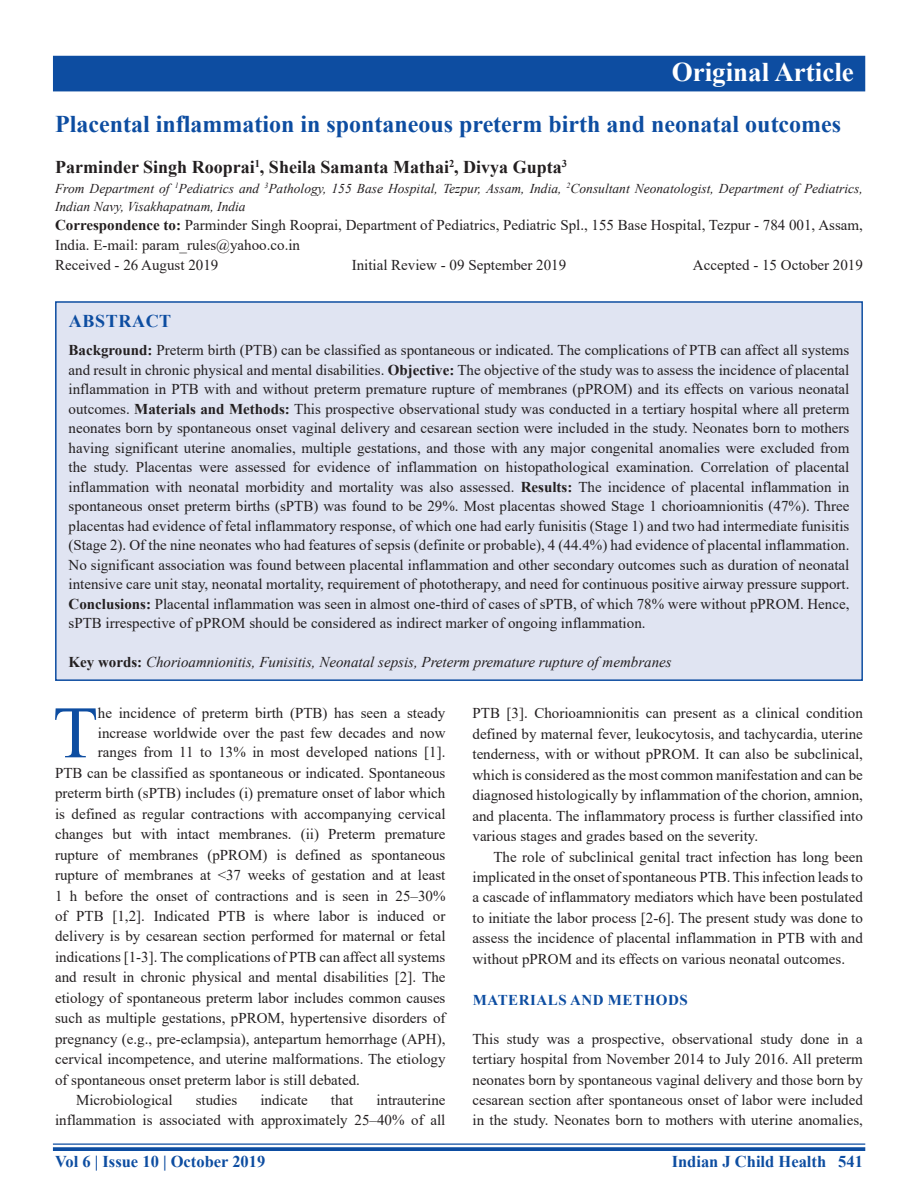
<style>
.page{position:relative;width:918px;height:1188px;background:#fff}
.page>*{position:absolute;margin:0;border:0;box-sizing:border-box;transform-origin:0 0}
.DROP_CAP_TX{font:73.95px "Times New Roman";color:#0d4da1}
.AH{font:700 27px "Times New Roman";color:#fff}
.AT{font:700 24px "Times New Roman";color:#0d4da1}
.AU{font:700 18px "Times New Roman";color:#231f20}
.ABSH{font:700 18px "Times New Roman";letter-spacing:.035em;color:#0d4da1}
.RF{font:700 16.5px "Times New Roman";color:#0d4da1}
.ABS{font:15px/19.5px "Times New Roman";color:#231f20;text-align:justify}
.DROP_CAP_TX-2{font:15px "Times New Roman";color:#231f20}
.TX{font:15px/20.4px "Times New Roman";color:#231f20;text-align:justify}
.TXFL{font:15px/20.4px "Times New Roman";color:#231f20;text-align:justify}
.ADD{font:15px/19.5px "Times New Roman";color:#231f20}
.KWD{font:italic 15px "Times New Roman";color:#231f20}
.HIS{font:15px "Times New Roman";color:#231f20}
.t1{font:700 15px "Times New Roman";letter-spacing:.035em;color:#0d4da1}
.AFF{font:italic 13.5px/18px "Times New Roman";color:#231f20}
.s1{font-weight:700}
.s2{font-weight:700;font-style:normal}
</style>
<div class="page">
<hr style="left:53px;top:1143px;width:812px;height:2px;background:#0d4da1">
<svg style="left:53px;top:1147px;width:812px;height:4px;background:#1b57a6"></svg>
<div style="left:53px;top:56px;width:812px;height:35px;background:#0d4da1"></div>
<div style="left:56px;top:302px;width:806px;height:378px;background:#e0e4f2"></div>
<div style="left:55px;top:301px;width:808px;height:380px;border:2px solid #0d4da1"></div>
<p class="AH" style="left:672px;top:52px;width:184px">Original Article</p>
<p class="AT" style="left:55px;top:106px;width:788px">Placental inflammation in spontaneous preterm birth and neonatal outcomes</p>
<p class="AU" style="left:55px;top:154px;width:513px">Parminder Singh Rooprai<sup>1</sup>, Sheila Samanta Mathai<sup>2</sup>, Divya Gupta<sup>3</sup></p>
<p class="AFF" style="left:55px;top:179px;width:809px">From Department of <sup>1</sup>Pediatrics and <sup>3</sup>Pathology, 155 Base Hospital, Tezpur, Assam, India, <sup>2</sup>Consultant Neonatologist, Department of Pediatrics,<br>Indian Navy, Visakhapatnam, India</p>
<p class="ADD" style="left:55px;top:215px;width:809px"><span class="s1">Correspondence to:</span> Parminder Singh Rooprai, Department of Pediatrics, Pediatric Spl., 155 Base Hospital, Tezpur - 784 001, Assam,<br>India. E-mail: param_rules@yahoo.co.in</p>
<p class="HIS" style="left:55px;top:254px;width:165px">Received - 26 August 2019</p>
<p class="HIS" style="left:352px;top:254px;width:216px">Initial Review - 09 September 2019</p>
<p class="HIS" style="left:693px;top:254px;width:171px">Accepted - 15 October 2019</p>
<p class="ABSH" style="left:69px;top:308px;width:104px">ABSTRACT</p>
<p class="ABS" style="left:69px;top:340px;width:782px"><span class="s1">Background:</span> Preterm birth (PTB) can be classified as spontaneous or indicated. The complications of PTB can affect all systems and result in chronic physical and mental disabilities. <span class="s1">Objective:</span> The objective of the study was to assess the incidence of placental inflammation in PTB with and without preterm premature rupture of membranes (pPROM) and its effects on various neonatal outcomes. <span class="s1">Materials and Methods:</span> This prospective observational study was conducted in a tertiary hospital where all preterm neonates born by spontaneous onset vaginal delivery and cesarean section were included in the study. Neonates born to mothers having significant uterine anomalies, multiple gestations, and those with any major congenital anomalies were excluded from the study. Placentas were assessed for evidence of inflammation on histopathological examination. Correlation of placental inflammation with neonatal morbidity and mortality was also assessed. <span class="s1">Results:</span> The incidence of placental inflammation in spontaneous onset preterm births (sPTB) was found to be 29%. Most placentas showed Stage 1 chorioamnionitis (47%). Three placentas had evidence of fetal inflammatory response, of which one had early funisitis (Stage 1) and two had intermediate funisitis (Stage 2). Of the nine neonates who had features of sepsis (definite or probable), 4 (44.4%) had evidence of placental inflammation.<br>No significant association was found between placental inflammation and other secondary outcomes such as duration of neonatal intensive care unit stay, neonatal mortality, requirement of phototherapy, and need for continuous positive airway pressure support.<br><span class="s1">Conclusions:</span> Placental inflammation was seen in almost one-third of cases of sPTB, of which 78% were without pPROM. Hence, sPTB irrespective of pPROM should be considered as indirect marker of ongoing inflammation.</p>
<p class="KWD" style="left:69px;top:652px;width:605px"><span class="s2">Key words:</span> Chorioamnionitis, Funisitis, Neonatal sepsis, Preterm premature rupture of membranes</p>
<p class="DROP_CAP_TX" style="left:53px;top:680px;width:47px">T</p>
<p class="DROP_CAP_TX-2" style="left:98px;top:703px;width:349px">he incidence of preterm birth (PTB) has seen a steady</p>
<p class="DROP_CAP_TX-2" style="left:98px;top:722px;width:349px">increase worldwide over the past few decades and now</p>
<p class="DROP_CAP_TX-2" style="left:98px;top:742px;width:349px">ranges from 11 to 13% in most developed nations [1].</p>
<p class="DROP_CAP_TX-2" style="left:55px;top:762px;width:392px">PTB can be classified as spontaneous or indicated. Spontaneous</p>
<p class="DROP_CAP_TX-2" style="left:55px;top:783px;width:392px">preterm birth (sPTB) includes (i) premature onset of labor which</p>
<p class="DROP_CAP_TX-2" style="left:55px;top:803px;width:392px">is defined as regular contractions with accompanying cervical</p>
<p class="DROP_CAP_TX-2" style="left:55px;top:824px;width:392px">changes but with intact membranes. (ii) Preterm premature</p>
<p class="DROP_CAP_TX-2" style="left:55px;top:844px;width:392px">rupture of membranes (pPROM) is defined as spontaneous</p>
<p class="DROP_CAP_TX-2" style="left:55px;top:864px;width:392px">rupture of membranes at &lt;37 weeks of gestation and at least</p>
<p class="DROP_CAP_TX-2" style="left:55px;top:885px;width:392px">1 h before the onset of contractions and is seen in 25–30%</p>
<p class="DROP_CAP_TX-2" style="left:55px;top:905px;width:392px">of PTB [1,2]. Indicated PTB is where labor is induced or</p>
<p class="DROP_CAP_TX-2" style="left:55px;top:926px;width:392px">delivery is by cesarean section performed for maternal or fetal</p>
<p class="DROP_CAP_TX-2" style="left:55px;top:946px;width:392px">indications [1-3]. The complications of PTB can affect all systems</p>
<p class="DROP_CAP_TX-2" style="left:55px;top:967px;width:392px">and result in chronic physical and mental disabilities [2]. The</p>
<p class="DROP_CAP_TX-2" style="left:55px;top:987px;width:392px">etiology of spontaneous preterm labor includes common causes</p>
<p class="DROP_CAP_TX-2" style="left:55px;top:1008px;width:392px">such as multiple gestations, pPROM, hypertensive disorders of</p>
<p class="DROP_CAP_TX-2" style="left:55px;top:1028px;width:392px">pregnancy (e.g., pre-eclampsia), antepartum hemorrhage (APH),</p>
<p class="DROP_CAP_TX-2" style="left:55px;top:1049px;width:392px">cervical incompetence, and uterine malformations. The etiology</p>
<p class="DROP_CAP_TX-2" style="left:55px;top:1069px;width:306px">of spontaneous onset preterm labor is still debated.</p>
<p class="TX" style="left:76px;top:1089px;width:98px">Microbiological</p>
<p class="TX" style="left:196px;top:1089px;width:43px">studies</p>
<p class="TX" style="left:260px;top:1089px;width:49px">indicate</p>
<p class="TX" style="left:331px;top:1089px;width:24px">that</p>
<p class="TX" style="left:55px;top:1089px;width:392px;text-align:right">intrauterine<br>inflammation is associated with approximately 25–40% of all</p>
<p class="TX" style="left:472px;top:703px;width:392px">PTB [3]. Chorioamnionitis can present as a clinical condition defined by maternal fever, leukocytosis, and tachycardia, uterine tenderness, with or without pPROM. It can also be subclinical, which is considered as the most common manifestation and can be diagnosed histologically by inflammation of the chorion, amnion, and placenta. The inflammatory process is further classified into various stages and grades based on the severity.</p>
<p class="TX" style="left:472px;top:846px;width:392px;text-indent:21px">The role of subclinical genital tract infection has long been implicated in the onset of spontaneous PTB. This infection leads to a cascade of inflammatory mediators which have been postulated to initiate the labor process [2-6]. The present study was done to assess the incidence of placental inflammation in PTB with and without pPROM and its effects on various neonatal outcomes.</p>
<h1 class="t1" style="left:473px;top:989px;width:217px">MATERIALS AND METHODS</h1>
<p class="TXFL" style="left:472px;top:1028px;width:392px">This study was a prospective, observational study done in a tertiary hospital from November 2014 to July 2016. All preterm neonates born by spontaneous vaginal delivery and those born by cesarean section after spontaneous onset of labor were included in the study. Neonates born to mothers with uterine anomalies,</p>
<p class="RF" style="left:55px;top:1150px;width:212px">Vol 6 | Issue 10 | October 2019</p>
<p class="RF" style="left:672px;top:1150px;width:193px">Indian J Child Health 541</p>
</div>
